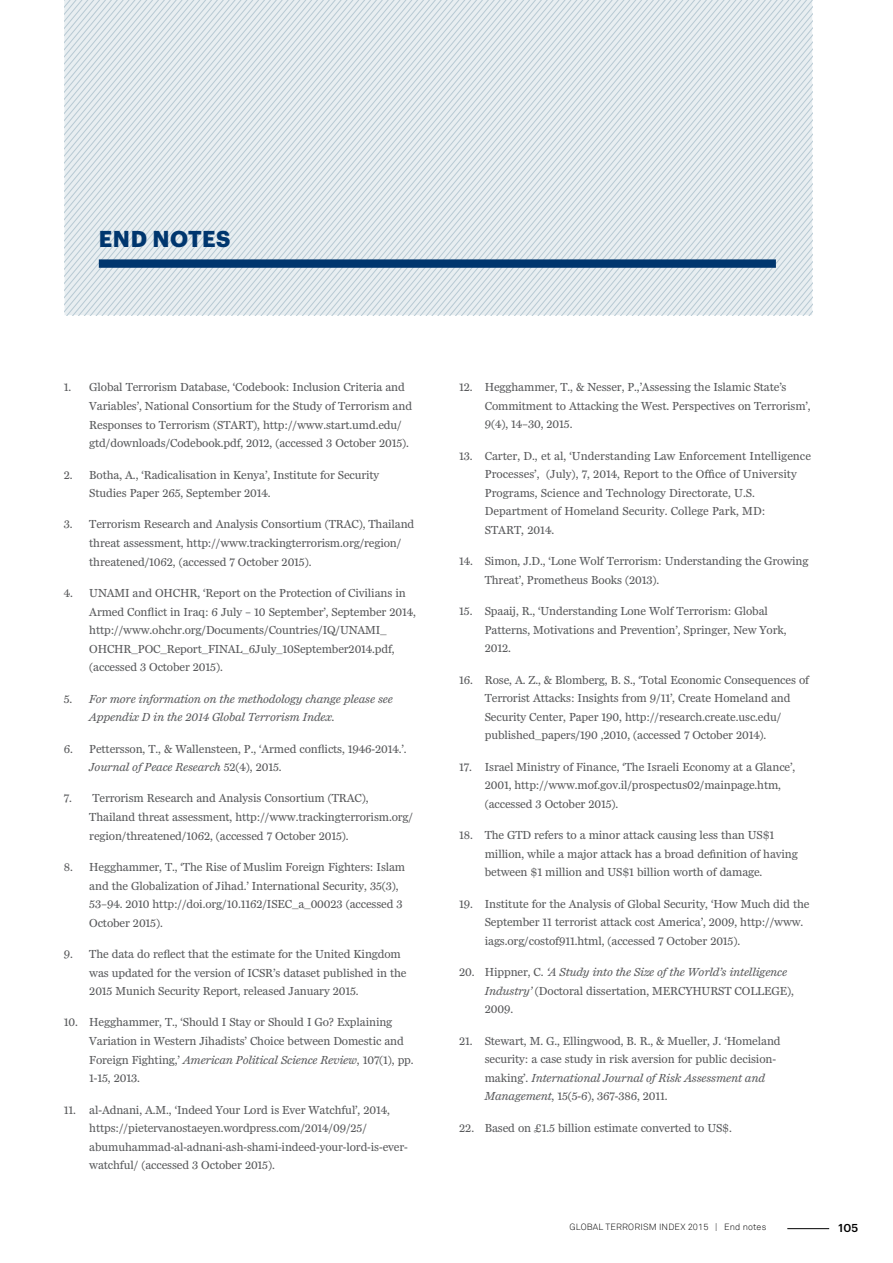
<style>
.page{position:relative;width:893px;height:1263px;background:#fff}
.page>*{position:absolute;margin:0;border:0;box-sizing:border-box;transform-origin:0 0}
.t1{font:700 22.5px "Graphik";letter-spacing:.025em;color:#00366e}
.t2{font:12px/18.6px "Miller Daily Two";letter-spacing:-.01em;color:#58595b}
.t3{font:italic 12px/18.6px "Miller Daily Two";letter-spacing:-.01em;color:#58595b}
.t4{font:500 11.25px "Graphik";color:#000}
.t5{font:300 9px "Akkurat";letter-spacing:.02em;color:#000}
.s1{font-style:normal}
.s2{font-style:italic}
</style>
<div class="page">
<hr style="left:787px;top:1228px;width:42px;height:1px;background:#000">
<svg style="left:207px;top:0;width:38px;height:315px;background:#dce5ea"></svg>
<svg style="left:64px;top:0;width:143px;height:315px;background:#dde5ea"></svg>
<svg style="left:245px;top:0;width:18px;height:315px;background:#dce5ea"></svg>
<svg style="left:655px;top:0;width:157px;height:315px;background:#dde5ea"></svg>
<svg style="left:263px;top:0;width:392px;height:315px;background:#dce5ea"></svg>
<div style="left:99px;top:259px;width:677px;height:9px;background:#00366e"></div>
<h1 class="t1" style="left:99px;top:221px;width:133px">END NOTES</h1>
<p class="t2" style="left:89px;top:378px;width:324px;text-indent:-26px">1. Global Terrorism Database, ‘Codebook: Inclusion Criteria and Variables’, National Consortium for the Study of Terrorism and Responses to Terrorism (START), http://www.start.umd.edu/ gtd/downloads/Codebook.pdf, 2012, (accessed 3 October 2015).</p>
<p class="t2" style="left:89px;top:465px;width:292px;text-indent:-26px">2. Botha, A., ‘Radicalisation in Kenya’, Institute for Security<br>Studies Paper 265, September 2014.</p>
<p class="t2" style="left:89px;top:515px;width:327px;text-indent:-26px">3. Terrorism Research and Analysis Consortium (TRAC), Thailand threat assessment, http://www.trackingterrorism.org/region/ threatened/1062, (accessed 7 October 2015).</p>
<p class="t2" style="left:89px;top:583px;width:328px;text-indent:-26px">4. UNAMI and OHCHR, ‘Report on the Protection of Civilians in Armed Conflict in Iraq: 6 July – 10 September’, September 2014, http://www.ohchr.org/Documents/Countries/IQ/UNAMI_ OHCHR_POC_Report_FINAL_6July_10September2014.pdf, (accessed 3 October 2015).</p>
<p class="t3" style="left:89px;top:689px;width:305px;text-indent:-26px"><span class="s1">5.</span> For more information on the methodology change please see<br>Appendix D in the 2014 Global Terrorism Index.</p>
<p class="t2" style="left:89px;top:739px;width:319px;text-indent:-26px">6. Pettersson, T., &amp; Wallensteen, P., ‘Armed conflicts, 1946-2014.’.<br><span class="s2">Journal of Peace Research</span> 52(4), 2015.</p>
<p class="t2" style="left:89px;top:789px;width:325px;text-indent:-26px">7. Terrorism Research and Analysis Consortium (TRAC),<br>Thailand threat assessment, http://www.trackingterrorism.org/ region/threatened/1062, (accessed 7 October 2015).</p>
<p class="t2" style="left:89px;top:857px;width:317px;text-indent:-26px">8. Hegghammer, T., ‘The Rise of Muslim Foreign Fighters: Islam and the Globalization of Jihad.’ International Security, 35(3), 53–94. 2010 http://doi.org/10.1162/ISEC_a_00023 (accessed 3<br>October 2015).</p>
<p class="t2" style="left:89px;top:944px;width:319px;text-indent:-26px">9. The data do reflect that the estimate for the United Kingdom was updated for the version of ICSR’s dataset published in the<br>2015 Munich Security Report, released January 2015.</p>
<p class="t2" style="left:89px;top:1013px;width:326px;text-indent:-26px">10. Hegghammer, T., ‘Should I Stay or Should I Go? Explaining Variation in Western Jihadists’ Choice between Domestic and Foreign Fighting,’ <span class="s2">American Political Science Review</span>, 107(1), pp.<br>1-15, 2013.</p>
<p class="t2" style="left:89px;top:1100px;width:320px;text-indent:-26px">11. al-Adnani, A.M., ‘Indeed Your Lord is Ever Watchful’, 2014, https://pietervanostaeyen.wordpress.com/2014/09/25/ abumuhammad-al-adnani-ash-shami-indeed-your-lord-is-ever&shy;watchful/ (accessed 3 October 2015).</p>
<p class="t2" style="left:485px;top:378px;width:327px;text-indent:-26px">12. Hegghammer, T., &amp; Nesser, P.,’Assessing the Islamic State’s<br>Commitment to Attacking the West. Perspectives on Terrorism’,<br>9(4), 14–30, 2015.</p>
<p class="t2" style="left:485px;top:446px;width:328px;text-indent:-26px">13. Carter, D., et al, ‘Understanding Law Enforcement Intelligence Processes’, (July), 7, 2014, Report to the Office of University Programs, Science and Technology Directorate, U.S.<br>Department of Homeland Security. College Park, MD:<br>START, 2014.</p>
<p class="t2" style="left:485px;top:552px;width:325px;text-indent:-26px">14. Simon, J.D., ‘Lone Wolf Terrorism: Understanding the Growing<br>Threat’, Prometheus Books (2013).</p>
<p class="t2" style="left:485px;top:602px;width:303px;text-indent:-26px">15. Spaaij, R., ‘Understanding Lone Wolf Terrorism: Global<br>Patterns, Motivations and Prevention’, Springer, New York,<br>2012.</p>
<p class="t2" style="left:485px;top:670px;width:326px;text-indent:-26px">16. Rose, A. Z., &amp; Blomberg, B. S., ‘Total Economic Consequences of Terrorist Attacks: Insights from 9/11’, Create Homeland and Security Center, Paper 190, http://research.create.usc.edu/ published_papers/190 ,2010, (accessed 7 October 2014).</p>
<p class="t2" style="left:485px;top:757px;width:312px;text-indent:-26px">17. Israel Ministry of Finance, ‘The Israeli Economy at a Glance’,<br>2001, http://www.mof.gov.il/prospectus02/mainpage.htm, (accessed 3 October 2015).</p>
<p class="t2" style="left:485px;top:826px;width:315px;text-indent:-26px">18. The GTD refers to a minor attack causing less than US$1 million, while a major attack has a broad definition of having between $1 million and US$1 billion worth of damage.</p>
<p class="t2" style="left:485px;top:894px;width:326px;text-indent:-26px">19. Institute for the Analysis of Global Security, ‘How Much did the<br>September 11 terrorist attack cost America’, 2009, http://www. iags.org/costof911.html, (accessed 7 October 2015).</p>
<p class="t2" style="left:485px;top:963px;width:311px;text-indent:-26px">20. Hippner, C. <span class="s2">‘A Study into the Size of the World’s intelligence<br>Industry’</span> (Doctoral dissertation, MERCYHURST COLLEGE),<br>2009.</p>
<p class="t2" style="left:485px;top:1031px;width:297px;text-indent:-26px">21. Stewart, M. G., Ellingwood, B. R., &amp; Mueller, J. ‘Homeland security: a case study in risk aversion for public decision&shy;making’. <span class="s2">International Journal of Risk Assessment and Management</span>, 15(5-6), 367-386, 2011.</p>
<p class="t2" style="left:459px;top:1118px;width:274px">22. Based on £1.5 billion estimate converted to US$.</p>
<p class="t5" style="left:570px;top:1221px;width:198px">GLOBAL TERRORISM INDEX 2015 | End notes</p>
<p class="t4" style="left:838px;top:1220px;width:21px">105</p>
</div>
